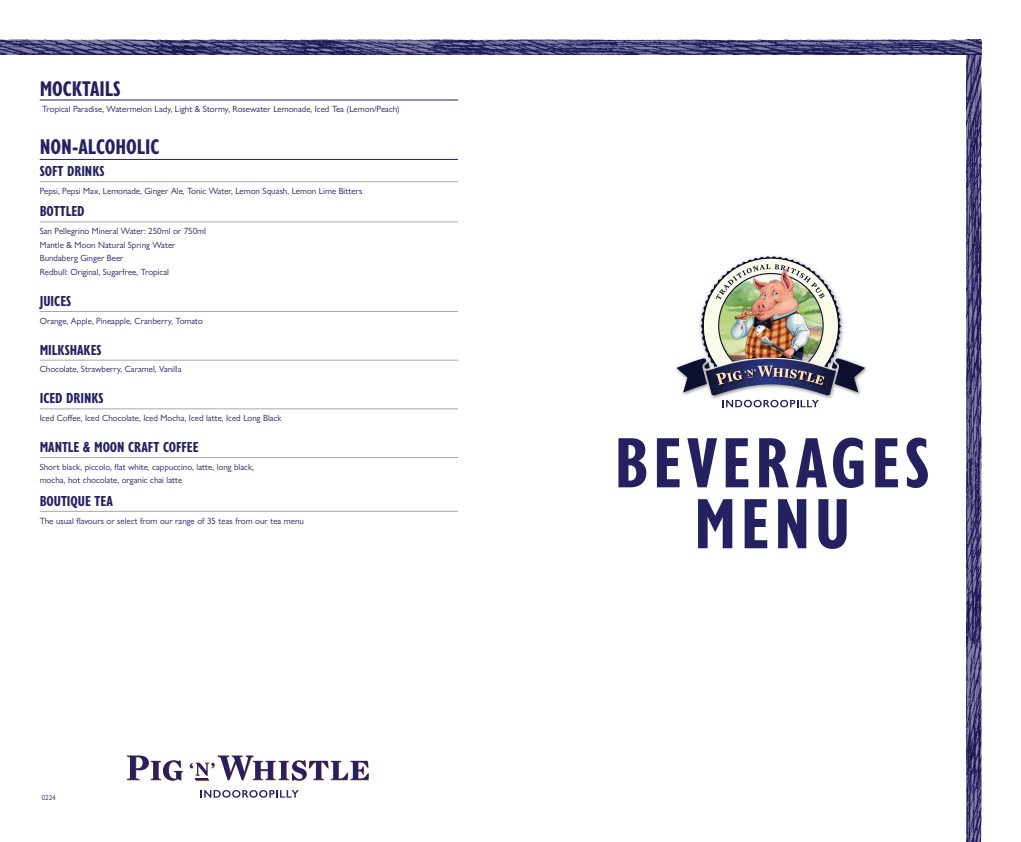
<style>
.page{position:relative;width:1021px;height:842px;background:#fff}
.page>*{position:absolute;margin:0;border:0;box-sizing:border-box;transform-origin:0 0}
.t1{font:700 condensed 73.5px/60.9px "Gill Sans Nova";letter-spacing:.06em;color:#252161;text-align:center}
.t2{font:700 condensed 22px "Gill Sans Nova";letter-spacing:-.005em;color:#252161}
.t3{font:700 condensed 15px "Gill Sans Nova";color:#252161}
.t4{font:9px/13.6px "Gill Sans Nova";color:#252161}
.t5{font:7px "Gill Sans Nova";color:#252161}
</style>
<div class="page">
<svg style="left:127px;top:755px;width:56px;height:26px"></svg>
<svg style="left:190px;top:755px;width:179px;height:26px"></svg>
<svg style="left:200px;top:790px;width:98px;height:8px"></svg>
<hr style="left:40px;top:99px;width:418px;height:1px;background:#252161">
<hr style="left:40px;top:159px;width:418px;height:1px;background:#252161">
<hr style="left:40px;top:181px;width:418px;height:1px;background:#a8a9ad">
<hr style="left:40px;top:222px;width:418px;height:1px;background:#a8a9ad">
<hr style="left:40px;top:311px;width:418px;height:1px;background:#a8a9ad">
<hr style="left:40px;top:360px;width:418px;height:1px;background:#a8a9ad">
<hr style="left:40px;top:409px;width:418px;height:1px;background:#a8a9ad">
<hr style="left:40px;top:457px;width:418px;height:1px;background:#a8a9ad">
<hr style="left:40px;top:511px;width:418px;height:1px;background:#a8a9ad">
<img style="left:966px;top:54px;width:15px;height:788px">
<img style="left:0;top:40px;width:981px;height:14px">
<img style="left:676px;top:256px;width:189px;height:151px">
<h2 class="t2" style="left:40px;top:74px;width:83px">MOCKTAILS</h2>
<p class="t4" style="left:42px;top:102px;width:359px">Tropical Paradise, Watermelon Lady, Light &amp; Stormy, Rosewater Lemonade, Iced Tea (Lemon/Peach)</p>
<h2 class="t2" style="left:40px;top:132px;width:121px">NON-ALCOHOLIC</h2>
<h3 class="t3" style="left:40px;top:161px;width:66px">SOFT DRINKS</h3>
<p class="t4" style="left:40px;top:184px;width:324px">Pepsi, Pepsi Max, Lemonade, Ginger Ale, Tonic Water, Lemon Squash, Lemon Lime Bitters</p>
<h3 class="t3" style="left:40px;top:201px;width:46px">BOTTLED</h3>
<p class="t4" style="left:40px;top:224px;width:168px">San Pellegrino Mineral Water: 250ml or 750ml Mantle &amp; Moon Natural Spring Water Bundaberg Ginger Beer<br>Redbull: Original, Sugarfree, Tropical</p>
<h3 class="t3" style="left:40px;top:291px;width:33px">JUICES</h3>
<p class="t4" style="left:40px;top:314px;width:165px">Orange, Apple, Pineapple, Cranberry, Tomato</p>
<h3 class="t3" style="left:40px;top:339px;width:63px">MILKSHAKES</h3>
<p class="t4" style="left:40px;top:362px;width:143px">Chocolate, Strawberry, Caramel, Vanilla</p>
<h3 class="t3" style="left:40px;top:388px;width:65px">ICED DRINKS</h3>
<p class="t4" style="left:40px;top:411px;width:243px">Iced Coffee, Iced Chocolate, Iced Mocha, Iced latte, Iced Long Black</p>
<h3 class="t3" style="left:40px;top:437px;width:161px">MANTLE &amp; MOON CRAFT COFFEE</h3>
<p class="t4" style="left:40px;top:460px;width:216px">Short black, piccolo, flat white, cappuccino, latte, long black, mocha, hot chocolate, organic chai latte</p>
<h3 class="t3" style="left:40px;top:491px;width:75px">BOUTIQUE TEA</h3>
<p class="t4" style="left:40px;top:514px;width:266px">The usual flavours or select from our range of 35 teas from our tea menu</p>
<p class="t5" style="left:42px;top:794px;width:15px">0224</p>
<h1 class="t1" style="left:614px;top:430px;width:317px">BEVERAGES<br>MENU</h1>
</div>
